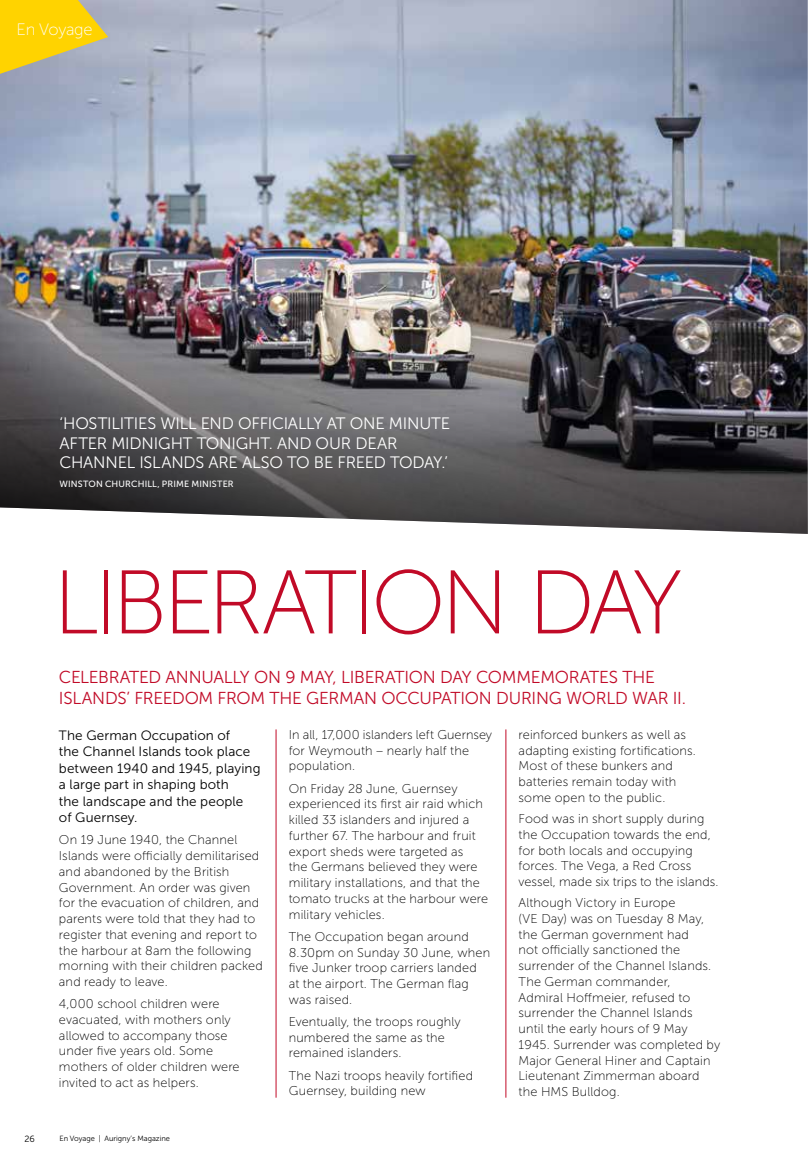
<style>
.page{position:relative;width:808px;height:1170px;background:#fff}
.page>*{position:absolute;margin:0;border:0;box-sizing:border-box;transform-origin:0 0}
.t1{font:90px "Museo Sans 100";letter-spacing:-.055em;color:#c10a27}
.t2{font:17.25px/21px "Museo Sans 300";letter-spacing:-.015em;color:#c10a27}
.t3{font:16.5px/19.5px "Museo Sans 300";letter-spacing:-.01em;color:#fff}
.t4{font:16.5px "Museo Sans 100";letter-spacing:-.02em;color:#fff}
.t5{font:13.5px/16.5px "Museo Sans 300";letter-spacing:.01em;color:#000}
.t6{font:12.75px/15.8px "Museo Sans 100";letter-spacing:.01em;color:#000}
.t7{font:9px "Museo Sans 500";letter-spacing:.015em;color:#fff}
.t8{font:9px "Museo Sans 300";color:#000}
.t9{font:7.5px "Museo Sans 300";color:#000}
</style>
<div class="page">
<img style="left:0;top:0;width:808px;height:534px">
<svg style="left:0;top:0;width:108px;height:74px;background:#e2c63c"></svg>
<hr style="left:276px;top:729px;width:1px;height:368px;background:#c10a27">
<hr style="left:506px;top:729px;width:1px;height:368px;background:#c10a27">
<p class="t4" style="left:17px;top:21px;width:77px">En Voyage</p>
<p class="t3" style="left:60px;top:414px;width:392px">‘HOSTILITIES WILL END OFFICIALLY AT ONE MINUTE<br>AFTER MIDNIGHT TONIGHT. AND OUR DEAR<br>CHANNEL ISLANDS ARE ALSO TO BE FREED TODAY.’</p>
<p class="t7" style="left:60px;top:479px;width:176px">WINSTON CHURCHILL, PRIME MINISTER</p>
<h1 class="t1" style="left:53px;top:554px;width:631px">LIBERATION DAY</h1>
<h2 class="t2" style="left:59px;top:666px;width:629px">CELEBRATED ANNUALLY ON 9 MAY, LIBERATION DAY COMMEMORATES THE<br>ISLANDS’ FREEDOM FROM THE GERMAN OCCUPATION DURING WORLD WAR II.</h2>
<p class="t5" style="left:59px;top:726px;width:203px">The German Occupation of<br>the Channel Islands took place between 1940 and 1945, playing a large part in shaping both<br>the landscape and the people<br>of Guernsey.</p>
<p class="t6" style="left:59px;top:832px;width:205px">On 19 June 1940, the Channel<br>Islands were officially demilitarised and abandoned by the British<br>Government. An order was given for the evacuation of children, and parents were told that they had to register that evening and report to the harbour at 8am the following morning with their children packed and ready to leave.</p>
<p class="t6" style="left:59px;top:995px;width:182px">4,000 school children were evacuated, with mothers only allowed to accompany those under five years old. Some mothers of older children were invited to act as helpers.</p>
<p class="t8" style="left:25px;top:1133px;width:12px">26</p>
<p class="t9" style="left:60px;top:1134px;width:112px">En Voyage | Aurigny’s Magazine</p>
<p class="t6" style="left:289px;top:726px;width:205px">In all, 17,000 islanders left Guernsey for Weymouth – nearly half the population.</p>
<p class="t6" style="left:289px;top:780px;width:201px">On Friday 28 June, Guernsey experienced its first air raid which killed 33 islanders and injured a further 67. The harbour and fruit export sheds were targeted as<br>the Germans believed they were military installations, and that the tomato trucks at the harbour were military vehicles.</p>
<p class="t6" style="left:289px;top:928px;width:203px">The Occupation began around<br>8.30pm on Sunday 30 June, when five Junker troop carriers landed at the airport. The German flag was raised.</p>
<p class="t6" style="left:289px;top:1013px;width:173px">Eventually, the troops roughly numbered the same as the remained islanders.</p>
<p class="t6" style="left:289px;top:1067px;width:186px">The Nazi troops heavily fortified<br>Guernsey, building new</p>
<p class="t6" style="left:519px;top:726px;width:179px">reinforced bunkers as well as adapting existing fortifications.<br>Most of these bunkers and batteries remain today with some open to the public.</p>
<p class="t6" style="left:519px;top:810px;width:201px">Food was in short supply during the Occupation towards the end, for both locals and occupying forces. The Vega, a Red Cross vessel, made six trips to the islands.</p>
<p class="t6" style="left:519px;top:894px;width:203px">Although Victory in Europe<br>(VE Day) was on Tuesday 8 May, the German government had<br>not officially sanctioned the surrender of the Channel Islands.<br>The German commander,<br>Admiral Hoffmeier, refused to surrender the Channel Islands until the early hours of 9 May<br>1945. Surrender was completed by<br>Major General Hiner and Captain<br>Lieutenant Zimmerman aboard the HMS Bulldog.</p>
</div>
